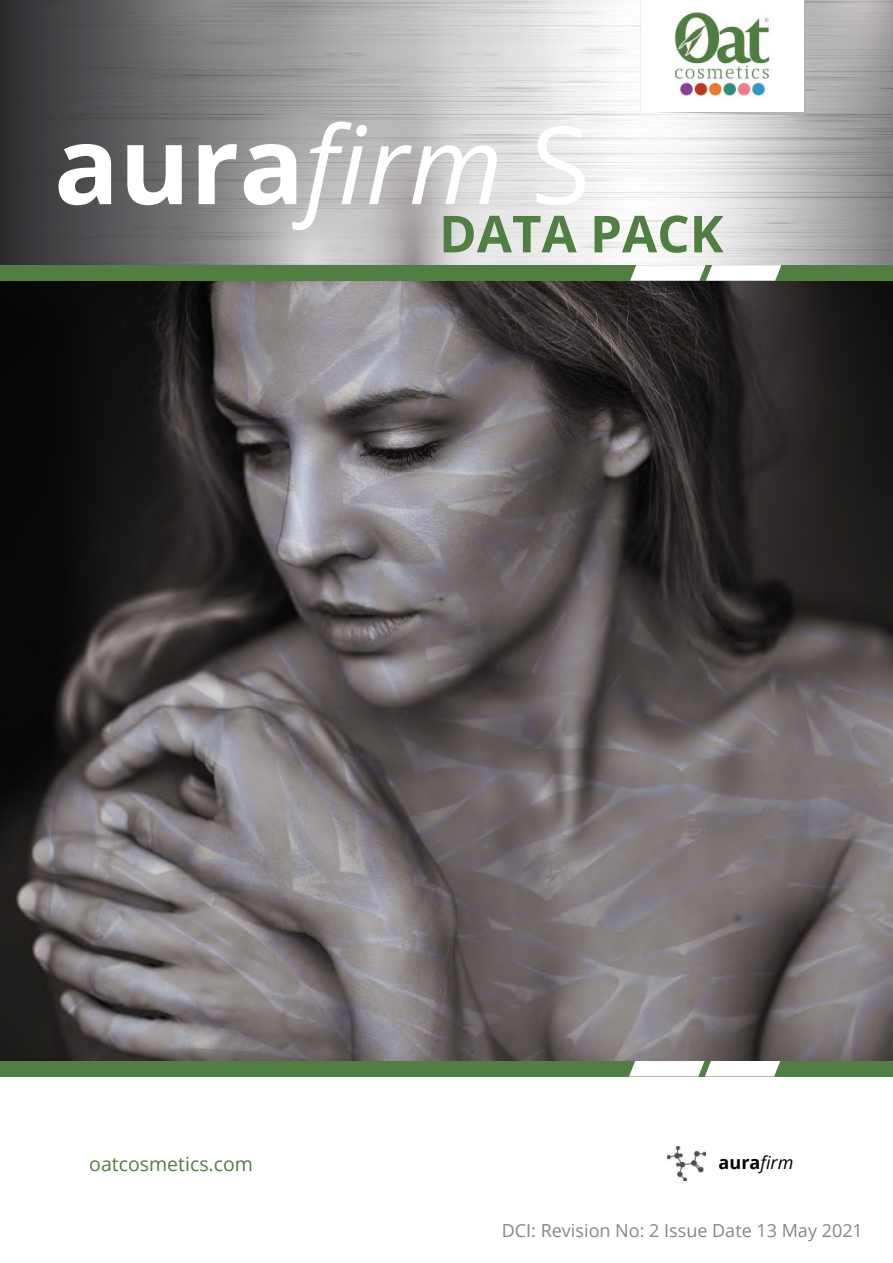
<style>
.page{position:relative;width:893px;height:1263px;background:#fff}
.page>*{position:absolute;margin:0;border:0;box-sizing:border-box;transform-origin:0 0}
.t1{font:700 108px "Open Sans";color:#fff}
.t2{font:700 51px "Open Sans";color:#507e43}
.t3{font:19.5px "Open Sans";color:#507e43}
.t4{font:18px "Open Sans";color:#878787}
.t5{font:700 18px "Open Sans";color:#000}
.s1{font-weight:400;font-style:italic}
.s2{font-weight:400}
</style>
<div class="page">
<img style="left:0;top:0;width:893px;height:265px">
<img style="left:668px;top:1146px;width:38px;height:35px">
<img style="left:0;top:281px;width:893px;height:780px">
<div style="left:0;top:1061px;width:893px;height:15px;background:#507e43"></div>
<div style="left:0;top:265px;width:893px;height:16px;background:#507e43"></div>
<svg style="left:629px;top:1061px;width:151px;height:15px;background:#f0f4ef"></svg>
<svg style="left:630px;top:265px;width:151px;height:16px;background:#ebf0ea"></svg>
<svg style="left:641px;top:0;width:164px;height:115px"></svg>
<div style="left:641px;top:0;width:162px;height:112px;background:#fff"></div>
<img style="left:674px;top:11px;width:99px;height:86px">
<h1 class="t1" style="left:54px;top:89px;width:538px">aura<span class="s1">firm</span> <span class="s2">S</span></h1>
<h2 class="t2" style="left:439px;top:198px;width:286px">DATA PACK</h2>
<p class="t3" style="left:89px;top:1150px;width:165px">oatcosmetics.com</p>
<p class="t5" style="left:719px;top:1150px;width:76px">aura<span class="s1">firm</span></p>
<p class="t4" style="left:502px;top:1218px;width:363px">DCI: Revision No: 2 Issue Date 13 May 2021</p>
</div>
